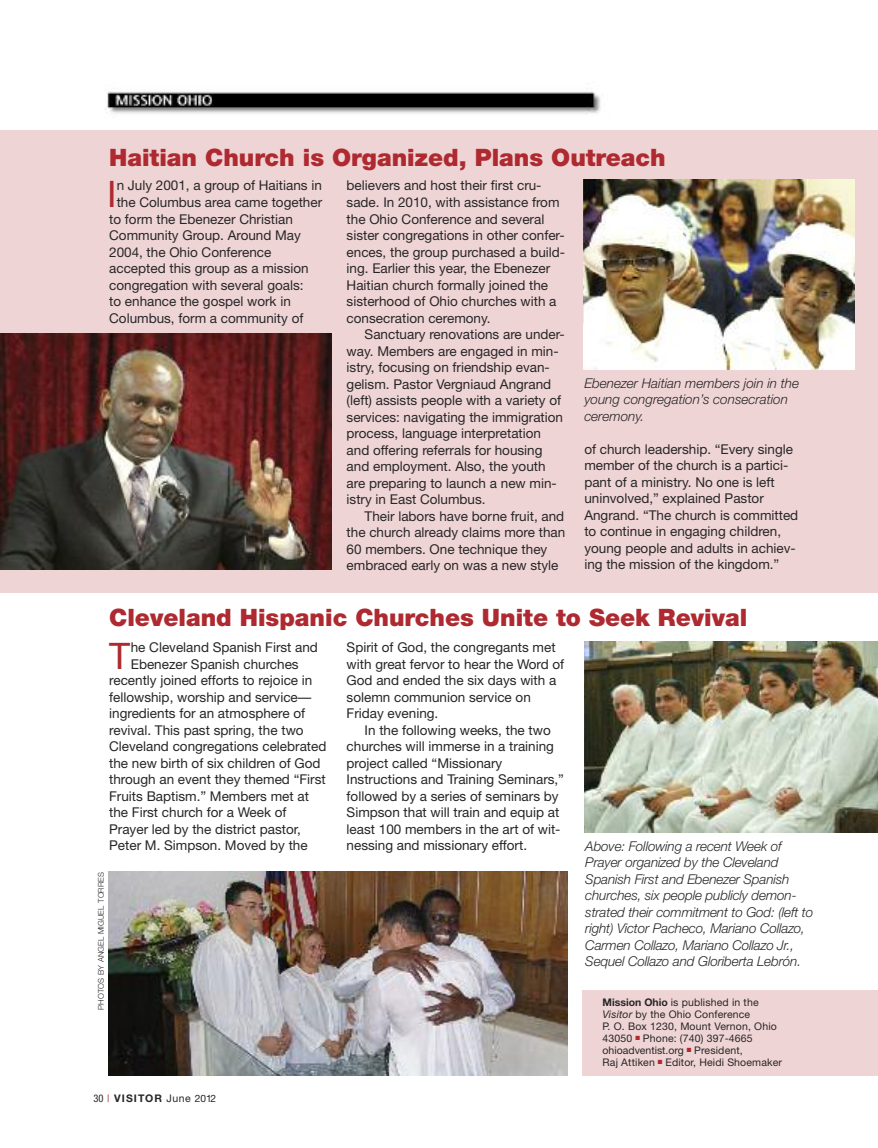
<style>
.page{position:relative;width:878px;height:1148px;background:#fff}
.page>*{position:absolute;margin:0;border:0;box-sizing:border-box;transform-origin:0 0}
.t1{font:36.6px "Helvetica Neue";color:#ae2a30}
.t2{font:900 24px "Helvetica Neue";color:#ae2a30}
.t3{font:13.5px/16.5px "Helvetica Neue";color:#272627}
.t4{font:italic 300 13.5px/16.5px "Helvetica Neue";letter-spacing:-.01em;color:#272627}
.t5{font:10.5px/12px "Helvetica Neue";letter-spacing:.015em;color:#272627}
.t6{font:700 10.5px "Helvetica Neue";letter-spacing:.1em;color:#272627}
.t7{font:300 7.8px "Helvetica Neue";color:#272627}
.s1{font-weight:700}
.s2{font-style:italic}
.s3{color:#ae2a30}
.s4{font-weight:400;font-stretch:condensed}
.s5{font-weight:400;font-stretch:condensed;color:#ae2a30}
.s6{font-weight:400}
.s7{font-weight:400;font-size:10.2px}
</style>
<div class="page">
<div style="left:0;top:130px;width:877px;height:462px;background:#efd4d5"></div>
<div style="left:583px;top:989px;width:294px;height:86px;background:#efd4d5"></div>
<img style="left:105px;top:91px;width:496px;height:24px">
<img style="left:584px;top:642px;width:293px;height:190px">
<img style="left:108px;top:871px;width:459px;height:204px">
<img style="left:0;top:333px;width:331px;height:236px">
<img style="left:583px;top:179px;width:271px;height:190px">
<h2 class="t2" style="left:109px;top:149px;width:558px">Haitian Church is Organized, Plans Outreach</h2>
<h1 class="t1" style="left:107px;top:181px;width:11px">I</h1>
<p class="t3" style="left:117px;top:179px;width:207px">n July 2001, a group of Haitians in</p>
<p class="t3" style="left:117px;top:195px;width:207px">the Columbus area came together</p>
<p class="t3" style="left:109px;top:212px;width:185px">to form the Ebenezer Christian</p>
<p class="t3" style="left:109px;top:228px;width:193px">Community Group. Around May</p>
<p class="t3" style="left:109px;top:245px;width:164px">2004, the Ohio Conference</p>
<p class="t3" style="left:109px;top:261px;width:201px">accepted this group as a mission</p>
<p class="t3" style="left:109px;top:278px;width:196px">congregation with several goals:</p>
<p class="t3" style="left:109px;top:294px;width:183px">to enhance the gospel work in</p>
<p class="t3" style="left:109px;top:311px;width:196px">Columbus, form a community of</p>
<p class="t3" style="left:346px;top:179px;width:220px">believers and host their first cru&shy;sade. In 2010, with assistance from the Ohio Conference and several sister congregations in other confer&shy;ences, the group purchased a build&shy;ing. Earlier this year, the Ebenezer Haitian church formally joined the sisterhood of Ohio churches with a consecration ceremony.</p>
<p class="t3" style="left:346px;top:327px;width:220px;text-indent:18px">Sanctuary renovations are under&shy;way. Members are engaged in min&shy;istry, focusing on friendship evan&shy;gelism. Pastor Vergniaud Angrand (left) assists people with a variety of services: navigating the immigration process, language interpretation and offering referrals for housing and employment. Also, the youth are preparing to launch a new min&shy;istry in East Columbus.</p>
<p class="t3" style="left:346px;top:509px;width:220px;text-indent:18px">Their labors have borne fruit, and the church already claims more than 60 members. One technique they embraced early on was a new style</p>
<p class="t4" style="left:584px;top:376px;width:216px">Ebenezer Haitian members join in the young congregation’s consecration ceremony.</p>
<p class="t3" style="left:584px;top:442px;width:215px">of church leadership. “Every single member of the church is a partici&shy;pant of a ministry. No one is left uninvolved,” explained Pastor Angrand. “The church is committed to continue in engaging children, young people and adults in achiev&shy;ing the mission of the kingdom.”</p>
<h2 class="t2" style="left:109px;top:609px;width:639px">Cleveland Hispanic Churches Unite to Seek Revival</h2>
<h1 class="t1" style="left:109px;top:642px;width:23px">T</h1>
<p class="t3" style="left:131px;top:640px;width:189px">he Cleveland Spanish First and</p>
<p class="t3" style="left:346px;top:640px;width:219px">Spirit of God, the congregants met with great fervor to hear the Word of<br>God and ended the six days with a solemn communion service on<br>Friday evening.</p>
<p class="t3" style="left:346px;top:723px;width:219px;text-indent:18px">In the following weeks, the two churches will immerse in a training project called “Missionary Instructions and Training Seminars,” followed by a series of seminars by Simpson that will train and equip at least 100 members in the art of wit&shy;nessing and missionary effort.</p>
<p class="t3" style="left:131px;top:657px;width:169px">Ebenezer Spanish churches</p>
<p class="t3" style="left:109px;top:673px;width:205px">recently joined efforts to rejoice in</p>
<p class="t3" style="left:109px;top:690px;width:204px">fellowship, worship and service—</p>
<p class="t3" style="left:109px;top:706px;width:197px">ingredients for an atmosphere of</p>
<p class="t3" style="left:109px;top:723px;width:196px">revival. This past spring, the two</p>
<p class="t3" style="left:109px;top:739px;width:219px">Cleveland congregations celebrated</p>
<p class="t3" style="left:109px;top:756px;width:213px">the new birth of six children of God</p>
<p class="t3" style="left:109px;top:772px;width:218px">through an event they themed “First</p>
<p class="t3" style="left:109px;top:789px;width:201px">Fruits Baptism.” Members met at</p>
<p class="t3" style="left:109px;top:805px;width:179px">the First church for a Week of</p>
<p class="t3" style="left:109px;top:822px;width:193px">Prayer led by the district pastor,</p>
<p class="t3" style="left:109px;top:838px;width:200px">Peter M. Simpson. Moved by the</p>
<p class="t4" style="left:585px;top:839px;width:229px">Above: Following a recent Week of Prayer organized by the Cleveland Spanish First and Ebenezer Spanish churches, six people publicly demon&shy;strated their commitment to God: (left to right) Victor Pacheco, Mariano Collazo, Carmen Collazo, Mariano Collazo Jr., Sequel Collazo and Gloriberta Lebrón.</p>
<p class="t7" style="left:98px;top:1009px;width:139px;rotate:-90deg">PHOTOS BY ANGEL MIGUEL TORRES</p>
<p class="t5" style="left:602px;top:997px;width:181px"><span class="s1">Mission Ohio</span> is published in the<br><span class="s2">Visitor</span> by the Ohio Conference<br>P. O. Box 1230, Mount Vernon, Ohio<br>43050 <span class="s3">■</span> Phone: (740) 397-4665 ohioadventist.org <span class="s3">■</span> President,<br>Raj Attiken <span class="s3">■</span> Editor, Heidi Shoemaker</p>
<p class="t6" style="left:94px;top:1094px;width:124px"><span class="s4">30</span> <span class="s5">|</span> VISITOR <span class="s6">June</span> <span class="s7">2012</span></p>
</div>
